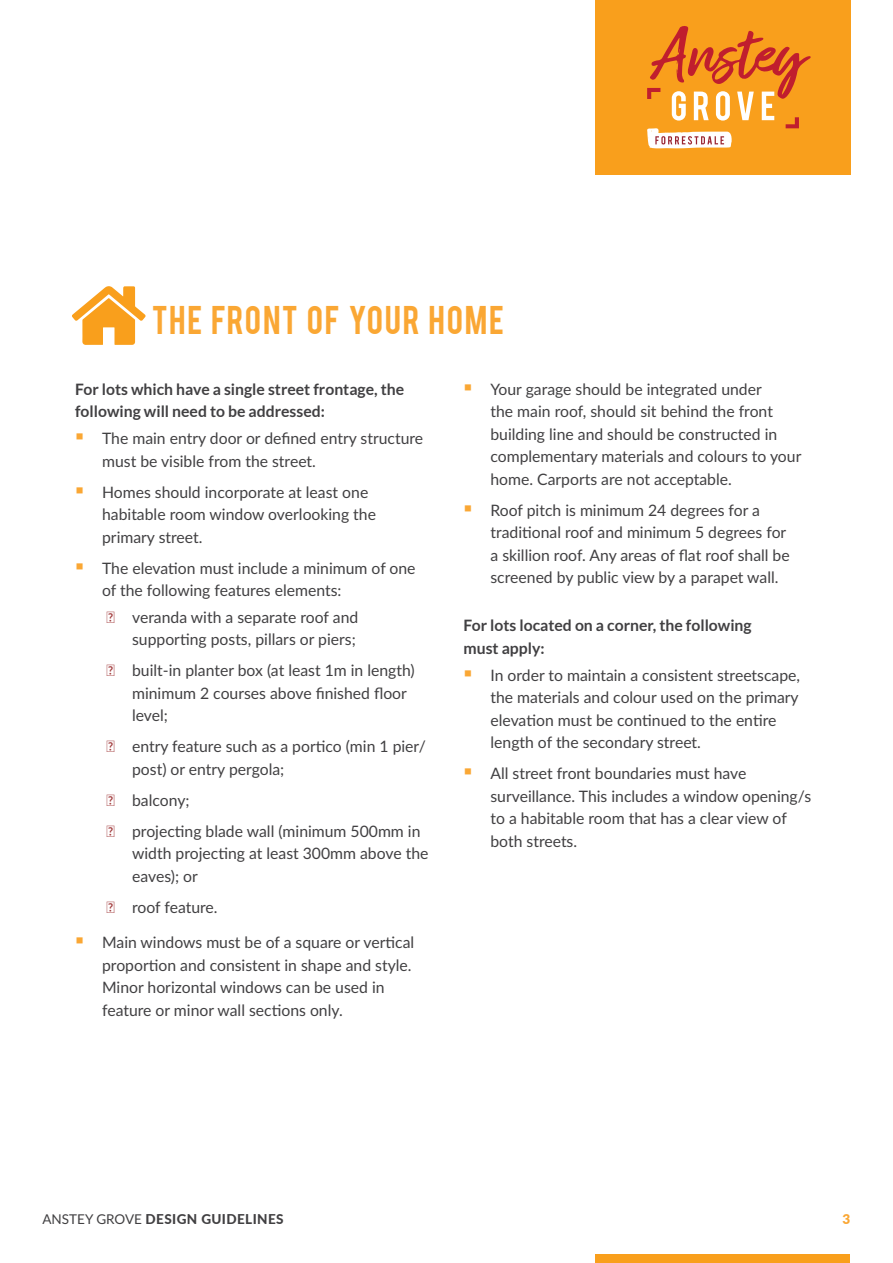
<style>
.page{position:relative;width:893px;height:1263px;background:#fff}
.page>*{position:absolute;margin:0;border:0;box-sizing:border-box;transform-origin:0 0}
.t1{font:31.5px "Bebas";letter-spacing:.055em;color:#faa734}
.t2{font:15.75px/22.5px "Lato";color:#414042}
.t3{font:700 15.75px/22.5px "Lato";color:#414042}
.t4{font:800 13.5px "Lato";letter-spacing:.03em;color:#414042}
.t5{font:900 13.5px "Lato";color:#faa734}
.s1{font-size:22.5px;color:#faa734}
.s2{color:#a23c3e}
.s3{font-weight:400}
</style>
<div class="page">
<div style="left:595px;top:1254px;width:255px;height:9px;background:#f99f1c"></div>
<svg style="left:72px;top:286px;width:74px;height:59px"></svg>
<div style="left:595px;top:0;width:255px;height:174px;background:#f99f1c"></div>
<svg style="left:647px;top:26px;width:164px;height:122px"></svg>
<h1 class="t1" style="left:152px;top:297px;width:354px">THE FRONT OF YOUR HOME</h1>
<p class="t3" style="left:75px;top:378px;width:331px">For lots which have a single street frontage, the following will need to be addressed:</p>
<p class="t2" style="left:102px;top:426px;width:323px;text-indent:-27px"><span class="s1">▪</span> The main entry door or defined entry structure must be visible from the street.</p>
<p class="t2" style="left:102px;top:480px;width:275px;text-indent:-27px"><span class="s1">▪</span> Homes should incorporate at least one habitable room window overlooking the primary street.</p>
<p class="t2" style="left:102px;top:556px;width:315px;text-indent:-27px"><span class="s1">▪</span> The elevation must include a minimum of one of the following features elements:</p>
<p class="t2" style="left:107px;top:605px;width:253px;text-align:right"><span class="s2">►</span> veranda with a separate roof and supporting posts, pillars or piers;</p>
<p class="t2" style="left:132px;top:659px;width:284px;text-indent:-25px"><span class="s2">►</span> built-in planter box (at least 1m in length) minimum 2 courses above finished floor level;</p>
<p class="t2" style="left:132px;top:735px;width:295px;text-indent:-25px"><span class="s2">►</span> entry feature such as a portico (min 1 pier/ post) or entry pergola;</p>
<p class="t2" style="left:107px;top:784px;width:315px;line-height:31px"><span class="s2">►</span> balcony;<br><span class="s2">►</span> projecting blade wall (minimum 500mm in</p>
<p class="t2" style="left:132px;top:842px;width:298px">width projecting at least 300mm above the eaves); or</p>
<p class="t2" style="left:107px;top:895px;width:113px"><span class="s2">►</span> roof feature.</p>
<p class="t2" style="left:102px;top:930px;width:314px;text-indent:-27px"><span class="s1">▪</span> Main windows must be of a square or vertical proportion and consistent in shape and style.<br>Minor horizontal windows can be used in feature or minor wall sections only.</p>
<p class="t2" style="left:490px;top:377px;width:312px;text-indent:-27px"><span class="s1">▪</span> Your garage should be integrated under<br>the main roof, should sit behind the front building line and should be constructed in complementary materials and colours to your home. Carports are not acceptable.</p>
<p class="t2" style="left:490px;top:498px;width:301px;text-indent:-27px"><span class="s1">▪</span> Roof pitch is minimum 24 degrees for a traditional roof and minimum 5 degrees for a skillion roof. Any areas of flat roof shall be screened by public view by a parapet wall.</p>
<p class="t3" style="left:463px;top:614px;width:290px">For lots located on a corner, the following must apply:</p>
<p class="t2" style="left:490px;top:663px;width:311px;text-indent:-27px"><span class="s1">▪</span> In order to maintain a consistent streetscape, the materials and colour used on the primary elevation must be continued to the entire length of the secondary street.</p>
<p class="t2" style="left:490px;top:761px;width:322px;text-indent:-27px"><span class="s1">▪</span> All street front boundaries must have surveillance. This includes a window opening/s to a habitable room that has a clear view of both streets.</p>
<p class="t4" style="left:43px;top:1209px;width:243px"><span class="s3">ANSTEY GROVE</span> DESIGN GUIDELINES</p>
<p class="t5" style="left:843px;top:1209px;width:9px">3</p>
</div>
